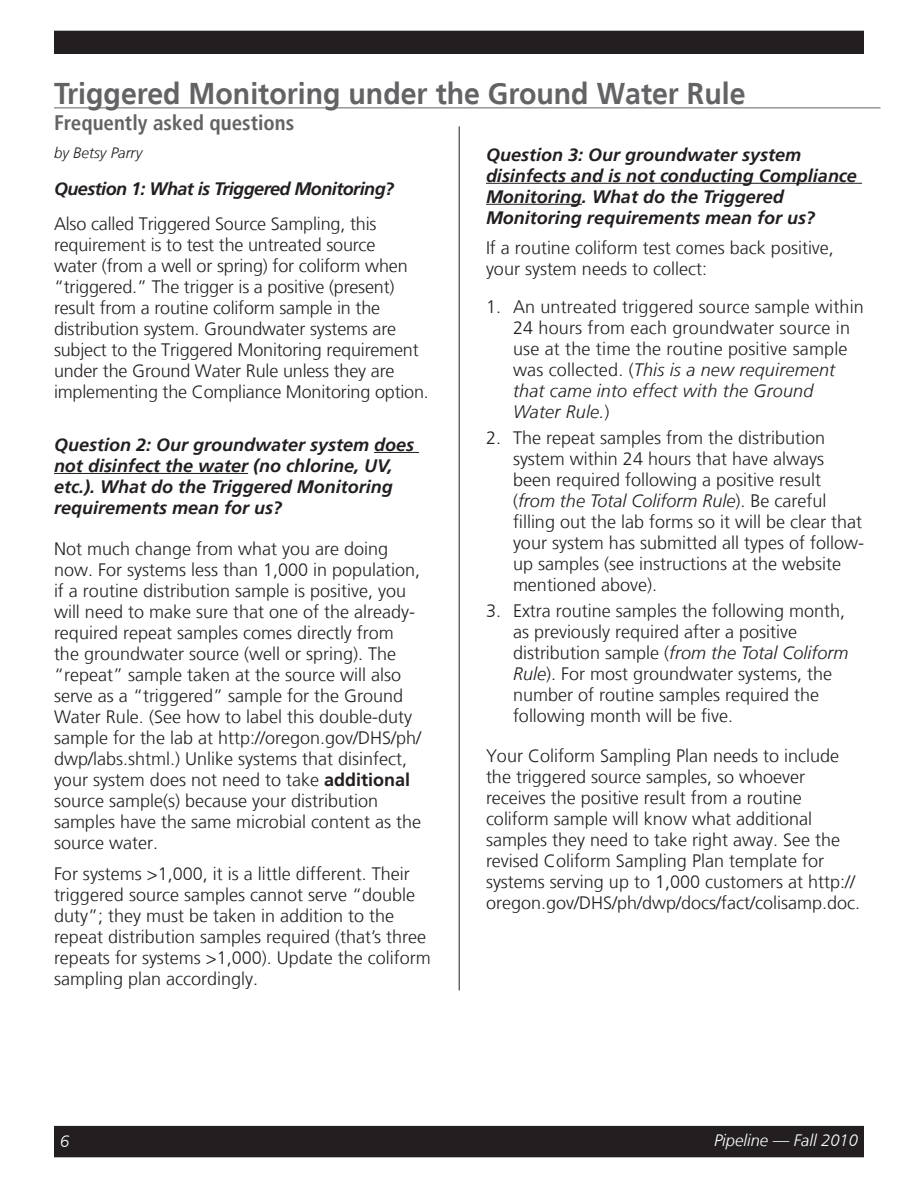
<style>
.page{position:relative;width:918px;height:1188px;background:#fff}
.page>*{position:absolute;margin:0;border:0;box-sizing:border-box;transform-origin:0 0}
.head{font:700 30px "Frutiger LT";color:#636366;scale:.95 1}
.subOverline{font:700 condensed 21px "Frutiger LT";color:#636366}
.body{font:300 18px/21px "Frutiger LT";color:#231f20}
.numberedBullets{font:300 18px/21px "Frutiger LT";color:#231f20}
.boldItalic{font:300 18px/21px "Frutiger LT";color:#231f20}
.boldItalic-2{font:italic 700 18px/21px "Frutiger LT";color:#231f20}
.boldItalic-3{font:italic 700 18px "Frutiger LT";letter-spacing:-.03em;color:#231f20}
.Caption_reverse_righ{font:italic 300 16.5px "Frutiger LT";color:#fff}
.caption_reverse_left{font:italic 300 16.5px "Frutiger LT";color:#fff}
.author{font:italic 300 15px "Frutiger LT";color:#231f20}
.s1{font-weight:700}
.s2{font-style:italic}
</style>
<div class="page">
<div style="left:55px;top:1127px;width:808px;height:30px;background:#231f20"></div>
<div style="left:54px;top:1126px;width:810px;height:31px;border:2px solid #231f20"></div>
<div style="left:55px;top:31px;width:808px;height:22px;background:#231f20"></div>
<div style="left:54px;top:31px;width:810px;height:23px;border:2px solid #231f20"></div>
<hr style="left:459px;top:107px;width:1px;height:883px;background:#231f20">
<div style="left:437px;top:81px;width:40px;height:45px;background:#fff"></div>
<hr style="left:374px;top:452px;width:45px;height:1px;background:#231f20">
<hr style="left:54px;top:473px;width:194px;height:1px;background:#231f20">
<hr style="left:486px;top:183px;width:376px;height:1px;background:#231f20">
<hr style="left:486px;top:204px;width:96px;height:1px;background:#231f20">
<hr style="left:54px;top:108px;width:826px;height:1px;background:#636366">
<p class="head" style="left:54px;top:75px;width:729px">Triggered Monitoring under the Ground Water Rule</p>
<p class="subOverline" style="left:54px;top:110px;width:242px">Frequently asked questions</p>
<p class="author" style="left:54px;top:144px;width:90px">by Betsy Parry</p>
<p class="boldItalic-3" style="left:54px;top:178px;width:342px">Question 1: What is Triggered Monitoring?</p>
<p class="body" style="left:54px;top:214px;width:376px">Also called Triggered Source Sampling, this requirement is to test the untreated source<br>water (from a well or spring) for coliform when “triggered.” The trigger is a positive (present) result from a routine coliform sample in the distribution system. Groundwater systems are subject to the Triggered Monitoring requirement under the Ground Water Rule unless they are implementing the Compliance Monitoring option.</p>
<p class="boldItalic-2" style="left:54px;top:434px;width:362px">Question 2: Our groundwater system does not disinfect the water (no chlorine, UV, etc.). What do the Triggered Monitoring requirements mean for us?</p>
<p class="boldItalic" style="left:54px;top:538px;width:369px">Not much change from what you are doing now. For systems less than 1,000 in population, if a routine distribution sample is positive, you will need to make sure that one of the already&shy;required repeat samples comes directly from the groundwater source (well or spring). The “repeat” sample taken at the source will also serve as a “triggered” sample for the Ground Water Rule. (See how to label this double-duty sample for the lab at http://oregon.gov/DHS/ph/ dwp/labs.shtml.) Unlike systems that disinfect, your system does not need to take <span class="s1">additional </span>source sample(s) because your distribution samples have the same microbial content as the source water.</p>
<p class="body" style="left:54px;top:863px;width:378px">For systems &gt;1,000, it is a little different. Their triggered source samples cannot serve “double duty”; they must be taken in addition to the repeat distribution samples required (that’s three repeats for systems &gt;1,000). Update the coliform sampling plan accordingly.</p>
<p class="boldItalic-2" style="left:486px;top:144px;width:372px">Question 3: Our groundwater system disinfects and is not conducting Compliance Monitoring. What do the Triggered Monitoring requirements mean for us?</p>
<p class="body" style="left:486px;top:238px;width:349px">If a routine coliform test comes back positive, your system needs to collect:</p>
<p class="numberedBullets" style="left:513px;top:296px;width:352px;text-indent:-27px">1. An untreated triggered source sample within 24 hours from each groundwater source in use at the time the routine positive sample was collected. (<span class="s2">This is a new requirement that came into effect with the Ground Water Rule.</span>)</p>
<p class="numberedBullets" style="left:513px;top:428px;width:353px;text-indent:-27px">2. The repeat samples from the distribution system within 24 hours that have always been required following a positive result (<span class="s2">from the Total Coliform Rule</span>). Be careful filling out the lab forms so it will be clear that your system has submitted all types of follow&shy;up samples (see instructions at the website mentioned above).</p>
<p class="numberedBullets" style="left:513px;top:601px;width:337px;text-indent:-27px">3. Extra routine samples the following month, as previously required after a positive distribution sample (<span class="s2">from the Total Coliform Rule</span>). For most groundwater systems, the number of routine samples required the following month will be five.</p>
<p class="body" style="left:486px;top:746px;width:376px">Your Coliform Sampling Plan needs to include the triggered source samples, so whoever receives the positive result from a routine coliform sample will know what additional samples they need to take right away. See the revised Coliform Sampling Plan template for systems serving up to 1,000 customers at http:// oregon.gov/DHS/ph/dwp/docs/fact/colisamp.doc.</p>
<p class="caption_reverse_left" style="left:60px;top:1132px;width:11px">6</p>
<p class="Caption_reverse_righ" style="left:714px;top:1131px;width:145px">Pipeline — Fall 2010</p>
</div>
